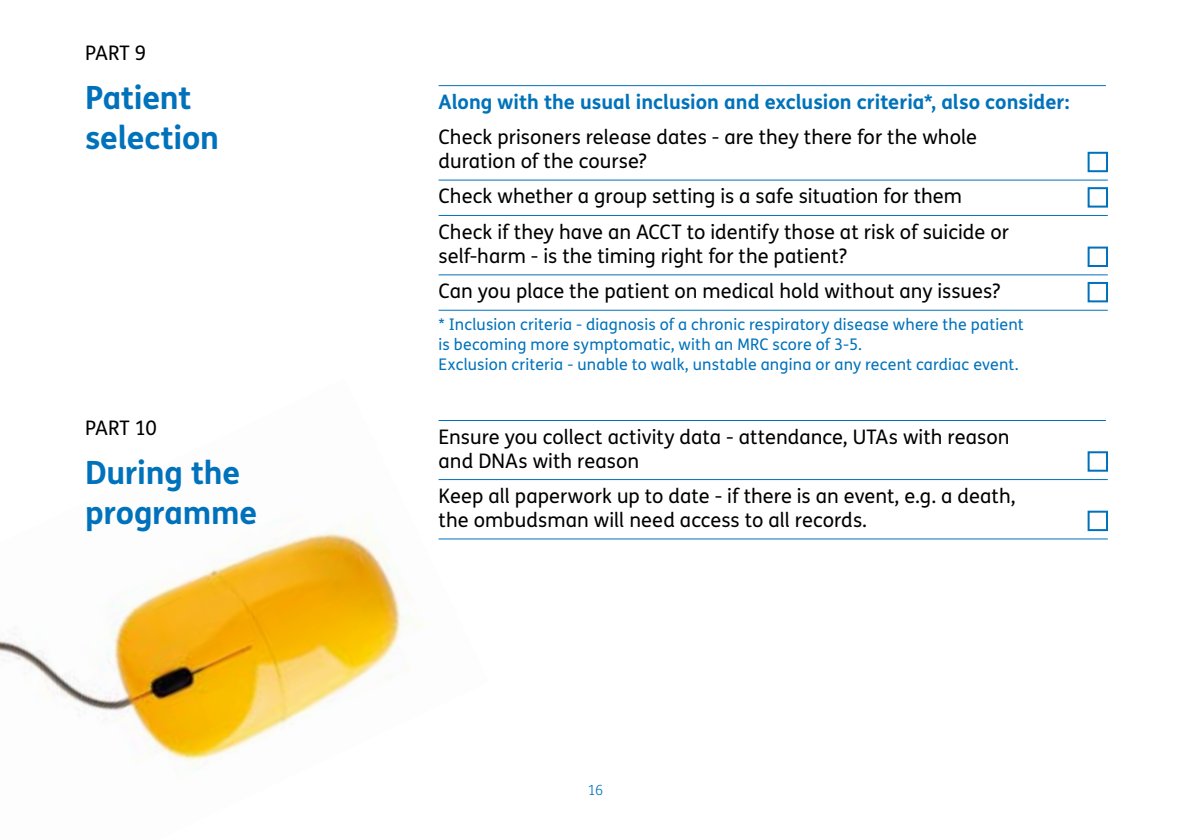
<style>
.page{position:relative;width:1191px;height:840px;background:#fff}
.page>*{position:absolute;margin:0;border:0;box-sizing:border-box;transform-origin:0 0}
.t1{font:700 32px/40px "FS Me Pro";letter-spacing:-.01em;color:#0072bb}
.t2{font:20px/24px "FS Me Pro";color:#000}
.t3{font:700 20px "FS Me Pro";color:#0072bb}
.t4{font:16px/20px "FS Me Pro";letter-spacing:.01em;color:#0072bb}
.t5{font:300 14px "FS Me Pro";color:#0072bb}
</style>
<div class="page">
<hr style="left:1190px;top:0;width:1px;height:839px;background:#fc0">
<img style="left:0;top:480px;width:489px;height:281px">
<hr style="left:438px;top:179px;width:669px;height:1px;background:#0072bb">
<hr style="left:438px;top:215px;width:669px;height:1px;background:#0072bb">
<hr style="left:438px;top:274px;width:669px;height:1px;background:#0072bb">
<hr style="left:438px;top:309px;width:669px;height:1px;background:#0072bb">
<div style="left:1087px;top:152px;width:21px;height:20px;border:2px solid #0072bb"></div>
<div style="left:1087px;top:187px;width:21px;height:20px;border:2px solid #0072bb"></div>
<div style="left:1087px;top:246px;width:21px;height:21px;border:2px solid #0072bb"></div>
<div style="left:1087px;top:282px;width:21px;height:20px;border:2px solid #0072bb"></div>
<hr style="left:438px;top:479px;width:669px;height:1px;background:#0072bb">
<hr style="left:438px;top:538px;width:669px;height:1px;background:#0072bb">
<div style="left:1087px;top:451px;width:21px;height:20px;border:2px solid #0072bb"></div>
<div style="left:1087px;top:510px;width:21px;height:21px;border:2px solid #0072bb"></div>
<hr style="left:438px;top:85px;width:668px;height:1px;background:#0072bb">
<hr style="left:438px;top:420px;width:668px;height:1px;background:#0072bb">
<p class="t2" style="left:85px;top:41px;width:63px">PART 9</p>
<h1 class="t1" style="left:85px;top:76px;width:136px">Patient selection</h1>
<p class="t2" style="left:85px;top:415px;width:73px">PART 10</p>
<h1 class="t1" style="left:85px;top:450px;width:174px">During the programme</h1>
<p class="t3" style="left:438px;top:86px;width:632px">Along with the usual inclusion and exclusion criteria*, also consider:</p>
<p class="t2" style="left:438px;top:124px;width:540px">Check prisoners release dates - are they there for the whole duration of the course?</p>
<p class="t2" style="left:438px;top:178px;width:572px;line-height:35.4px">Check whether a group setting is a safe situation for them<br>Check if they have an ACCT to identify those at risk of suicide or</p>
<p class="t2" style="left:438px;top:237px;width:563px;line-height:35.4px">self-harm - is the timing right for the patient?<br>Can you place the patient on medical hold without any issues?</p>
<p class="t4" style="left:438px;top:313px;width:587px">* Inclusion criteria - diagnosis of a chronic respiratory disease where the patient is becoming more symptomatic, with an MRC score of 3-5.<br>Exclusion criteria - unable to walk, unstable angina or any recent cardiac event.</p>
<p class="t2" style="left:438px;top:424px;width:572px">Ensure you collect activity data - attendance, UTAs with reason and DNAs with reason</p>
<p class="t2" style="left:438px;top:483px;width:578px">Keep all paperwork up to date - if there is an event, e.g. a death, the ombudsman will need access to all records.</p>
<p class="t5" style="left:588px;top:780px;width:17px">16</p>
</div>
